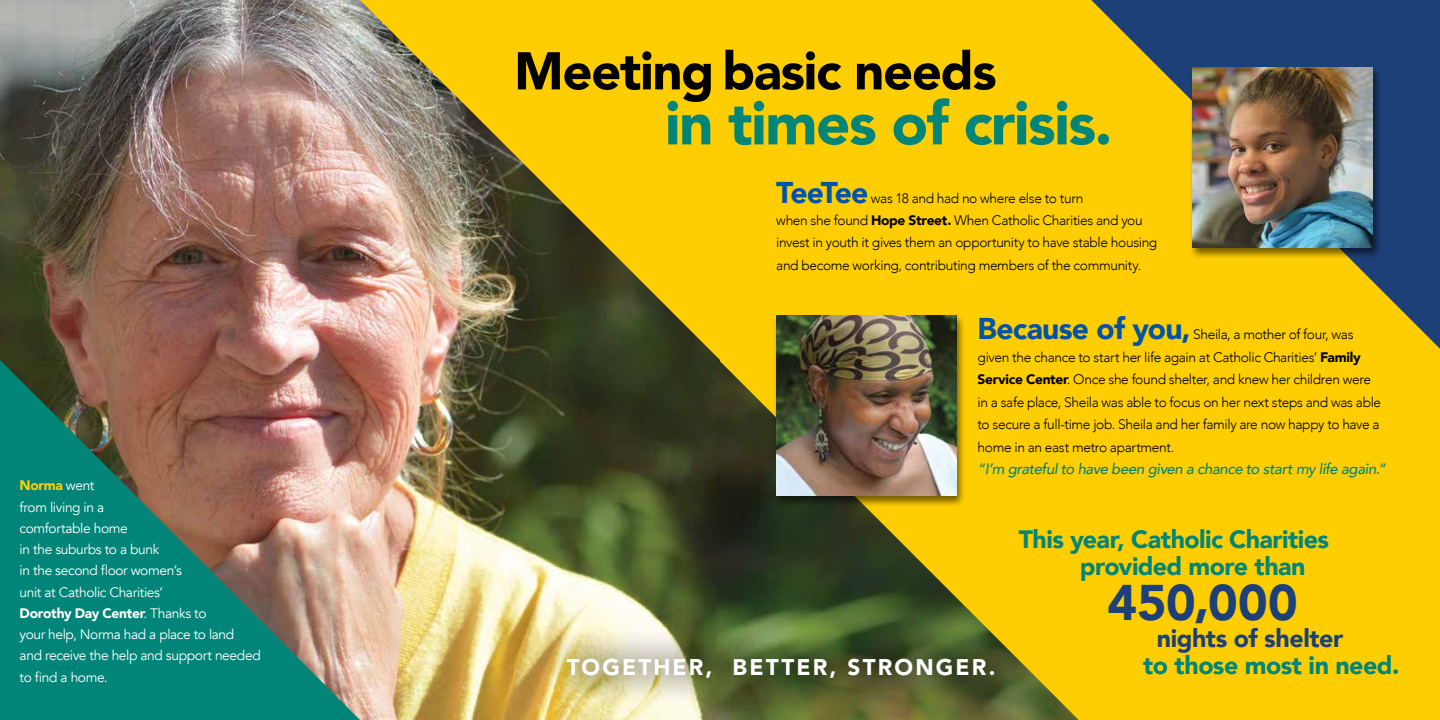
<style>
.page{position:relative;width:1440px;height:720px;background:#fff}
.page>*{position:absolute;margin:0;border:0;box-sizing:border-box;transform-origin:0 0}
.t1{font:900 60px "Avenir";letter-spacing:-.025em;color:#008578}
.t2{font:900 52.5px "Avenir";letter-spacing:-.025em;color:#000}
.t3{font:900 50px "Avenir";letter-spacing:.005em;color:#1e4079}
.t4{font:900 25px/27.5px "Avenir";letter-spacing:-.02em;color:#008578}
.t5{font:900 25px "Avenir";letter-spacing:-.015em;color:#1e4079}
.t6{font:900 22.5px "Avenir LT Std";letter-spacing:.095em;color:#fff}
.t7{font:italic 500 15px "Avenir";letter-spacing:-.025em;color:#008578}
.t8{font:300 13.75px/22.5px "Avenir";letter-spacing:-.025em;color:#000}
.t9{font:13.75px/21.2px "Avenir";letter-spacing:-.03em;color:#fff}
.s1{font-weight:900;color:#ffce02}
.s2{font-weight:900}
.s3{font-weight:900;font-size:30px;color:#0054a6}
</style>
<div class="page">
<img style="left:0;top:0;width:716px;height:720px">
<img style="left:360px;top:0;width:360px;height:364px">
<svg style="left:0;top:360px;width:360px;height:360px;background:#4e7d6e"></svg>
<div style="left:720px;top:0;width:720px;height:720px;background:#ffce02"></div>
<img style="left:716px;top:358px;width:363px;height:362px">
<svg style="left:1091px;top:0;width:349px;height:349px"></svg>
<div style="left:773px;top:314px;width:193px;height:194px;background:#000;opacity:.55"></div>
<img style="left:776px;top:316px;width:180px;height:179px">
<div style="left:1189px;top:66px;width:194px;height:193px;background:#000;opacity:.55"></div>
<img style="left:1193px;top:68px;width:179px;height:179px">
<div style="left:538px;top:628px;width:485px;height:79px;background:#000;opacity:.65"></div>
<p class="t9" style="left:20px;top:475px;width:243px"><span class="s1">Norma</span> went<br>from living in a<br>comfortable home<br>in the suburbs to a bunk<br>in the second floor women’s<br>unit at Catholic Charities’<br><span class="s2">Dorothy Day Center</span>. Thanks to<br>your help, Norma had a place to land<br>and receive the help and support needed to find a home.</p>
<h2 class="t2" style="left:514px;top:26px;width:484px">Meeting basic needs</h2>
<h1 class="t1" style="left:665px;top:72px;width:449px">in times of crisis.</h1>
<p class="t8" style="left:776px;top:187px;width:383px"><span class="s3">TeeTee</span> was 18 and had no where else to turn<br>when she found <span class="s2">Hope Street.</span> When Catholic Charities and you invest in youth it gives them an opportunity to have stable housing and become working, contributing members of the community.</p>
<p class="t8" style="left:978px;top:323px;width:405px"><span class="s3">Because of you,</span> Sheila, a mother of four, was given the chance to start her life again at Catholic Charities’ <span class="s2">Family Service Center</span>. Once she found shelter, and knew her children were in a safe place, Sheila was able to focus on her next steps and was able to secure a full-time job. Sheila and her family are now happy to have a home in an east metro apartment.</p>
<p class="t7" style="left:978px;top:460px;width:410px">“I’m grateful to have been given a chance to start my life again.”</p>
<h3 class="t6" style="left:567px;top:654px;width:430px">TOGETHER, BETTER, STRONGER.</h3>
<h3 class="t4" style="left:1080px;top:525px;width:251px;text-indent:-61px">This year, Catholic Charities provided more than</h3>
<h3 class="t3" style="left:1108px;top:560px;width:192px">450,000</h3>
<h3 class="t5" style="left:1157px;top:617px;width:188px">nights of shelter</h3>
<h3 class="t4" style="left:1143px;top:651px;width:258px">to those most in need.</h3>
</div>
